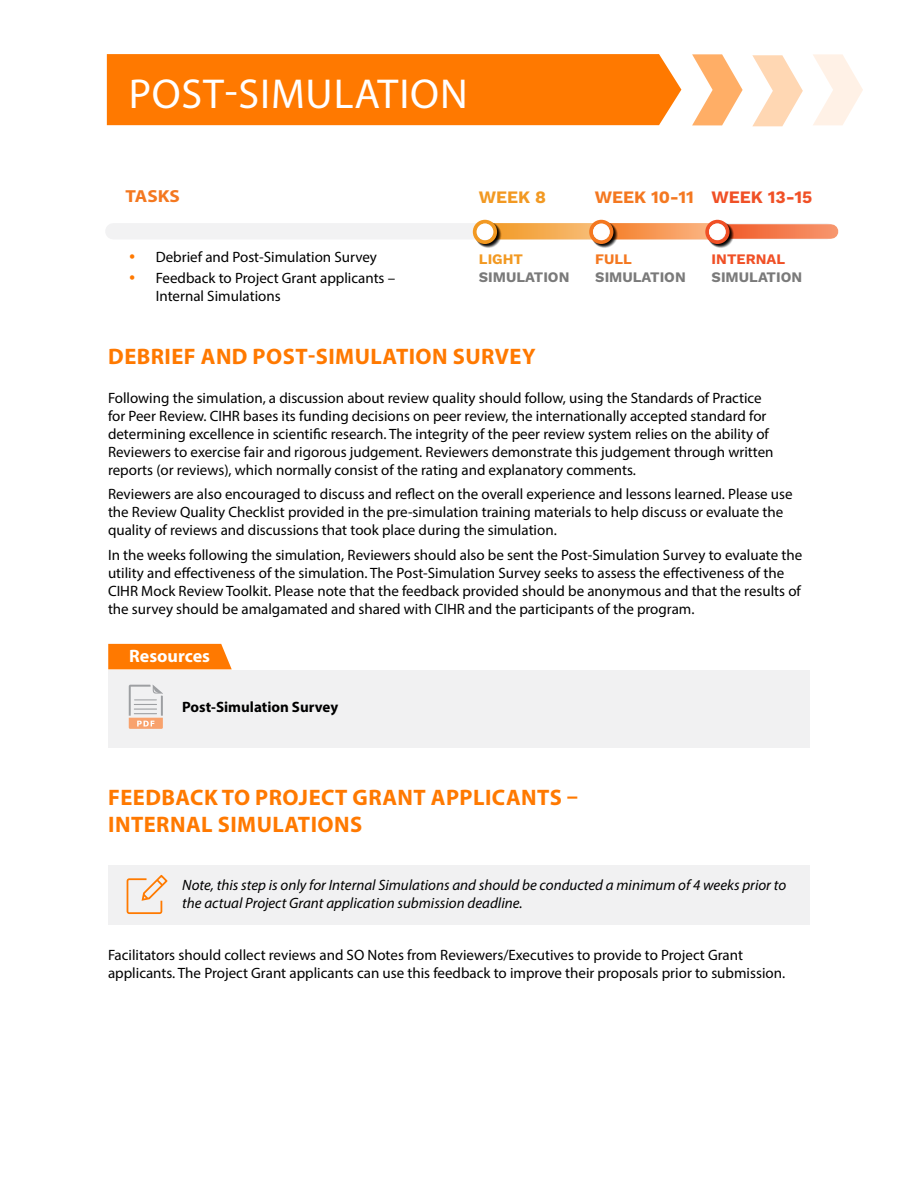
<style>
.page{position:relative;width:918px;height:1188px;background:#fff}
.page>*{position:absolute;margin:0;border:0;box-sizing:border-box;transform-origin:0 0}
.t1{font:42px "Myriad Pro";letter-spacing:.02em;color:#fff}
.t2{font:700 22.5px/27px "Myriad Pro";letter-spacing:.02em;color:#ff7900}
.t3{font:700 18px "Myriad Pro";color:#fff}
.t4{font:700 17.4px "Work Sans";color:#f47820}
.t5{font:700 17.4px "Myriad Pro";color:#f47820;scale:1.1 1}
.t6{font:700 17.4px "Work Sans";color:#f29922}
.t7{font:15px/18px "Myriad Pro";color:#000}
.t8{font:italic 15px/18px "Myriad Pro";color:#000}
.t9{font:700 15px "Myriad Pro";color:#000}
.t10{font:700 14.55px "Work Sans";color:#7a7a7a}
.t11{font:700 14.55px "Work Sans";color:#f05026}
.t12{font:700 14.55px "Work Sans";color:#f29922}
.t13{font:700 14.55px "Work Sans";color:#f47820}
.s1{color:#f05026}
</style>
<div class="page">
<div style="left:107px;top:54px;width:574px;height:71px;background:#ff7900"></div>
<svg style="left:692px;top:54px;width:51px;height:71px"></svg>
<svg style="left:752px;top:55px;width:51px;height:71px"></svg>
<svg style="left:813px;top:54px;width:50px;height:71px"></svg>
<div style="left:108px;top:670px;width:702px;height:78px;background:#f1f1f2"></div>
<div style="left:108px;top:865px;width:702px;height:60px;background:#f1f1f2"></div>
<div style="left:113px;top:223px;width:714px;height:16px;background:#f2f2f3"></div>
<svg style="left:502px;top:223px;width:87px;height:16px"></svg>
<svg style="left:619px;top:223px;width:86px;height:16px"></svg>
<svg style="left:473px;top:220px;width:29px;height:28px"></svg>
<svg style="left:589px;top:220px;width:30px;height:28px"></svg>
<svg style="left:735px;top:224px;width:96px;height:15px"></svg>
<svg style="left:705px;top:220px;width:30px;height:28px"></svg>
<div style="left:477px;top:224px;width:16px;height:16px;background:#fff;border-radius:50%"></div>
<div style="left:593px;top:224px;width:17px;height:16px;background:#fff;border-radius:50%"></div>
<div style="left:709px;top:224px;width:16px;height:16px;background:#fff;border-radius:50%"></div>
<div style="left:108px;top:644px;width:124px;height:25px;background:#ff7900"></div>
<svg style="left:129px;top:685px;width:34px;height:44px"></svg>
<svg style="left:127px;top:875px;width:41px;height:39px"></svg>
<h1 class="t1" style="left:129px;top:68px;width:340px">POST-SIMULATION</h1>
<p class="t5" style="left:126px;top:185px;width:51px">TASKS</p>
<p class="t6" style="left:479px;top:187px;width:69px">WEEK 8</p>
<p class="t4" style="left:595px;top:187px;width:219px">WEEK 10-11 <span class="s1">WEEK 13-15</span></p>
<p class="t7" style="left:156px;top:246px;width:241px;line-height:21.3px">Debrief and Post-Simulation Survey<br>Feedback to Project Grant applicants –</p>
<p class="t7" style="left:156px;top:287px;width:126px">Internal Simulations</p>
<p class="t12" style="left:479px;top:251px;width:46px">LIGHT</p>
<p class="t10" style="left:479px;top:268px;width:92px">SIMULATION</p>
<p class="t13" style="left:595px;top:251px;width:38px">FULL</p>
<p class="t10" style="left:595px;top:268px;width:92px">SIMULATION</p>
<p class="t11" style="left:712px;top:251px;width:75px">INTERNAL</p>
<p class="t10" style="left:712px;top:268px;width:92px">SIMULATION</p>
<h2 class="t2" style="left:108px;top:343px;width:429px">DEBRIEF AND POST-SIMULATION SURVEY</h2>
<p class="t7" style="left:108px;top:388px;width:667px">Following the simulation, a discussion about review quality should follow, using the Standards of Practice for Peer Review. CIHR bases its funding decisions on peer review, the internationally accepted standard for determining excellence in scientific research. The integrity of the peer review system relies on the ability of Reviewers to exercise fair and rigorous judgement. Reviewers demonstrate this judgement through written reports (or reviews), which normally consist of the rating and explanatory comments.</p>
<p class="t7" style="left:108px;top:485px;width:686px">Reviewers are also encouraged to discuss and reflect on the overall experience and lessons learned. Please use the Review Quality Checklist provided in the pre-simulation training materials to help discuss or evaluate the quality of reviews and discussions that took place during the simulation.</p>
<p class="t7" style="left:108px;top:546px;width:696px">In the weeks following the simulation, Reviewers should also be sent the Post-Simulation Survey to evaluate the utility and effectiveness of the simulation. The Post-Simulation Survey seeks to assess the effectiveness of the CIHR Mock Review Toolkit. Please note that the feedback provided should be anonymous and that the results of the survey should be amalgamated and shared with CIHR and the participants of the program.</p>
<p class="t3" style="left:129px;top:644px;width:82px">Resources</p>
<p class="t9" style="left:182px;top:698px;width:157px">Post-Simulation Survey</p>
<h2 class="t2" style="left:108px;top:783px;width:471px">FEEDBACK TO PROJECT GRANT APPLICANTS –<br>INTERNAL SIMULATIONS</h2>
<p class="t8" style="left:182px;top:876px;width:606px">Note, this step is only for Internal Simulations and should be conducted a minimum of 4 weeks prior to the actual Project Grant application submission deadline.</p>
<p class="t7" style="left:108px;top:946px;width:679px">Facilitators should collect reviews and SO Notes from Reviewers/Executives to provide to Project Grant applicants. The Project Grant applicants can use this feedback to improve their proposals prior to submission.</p>
</div>
